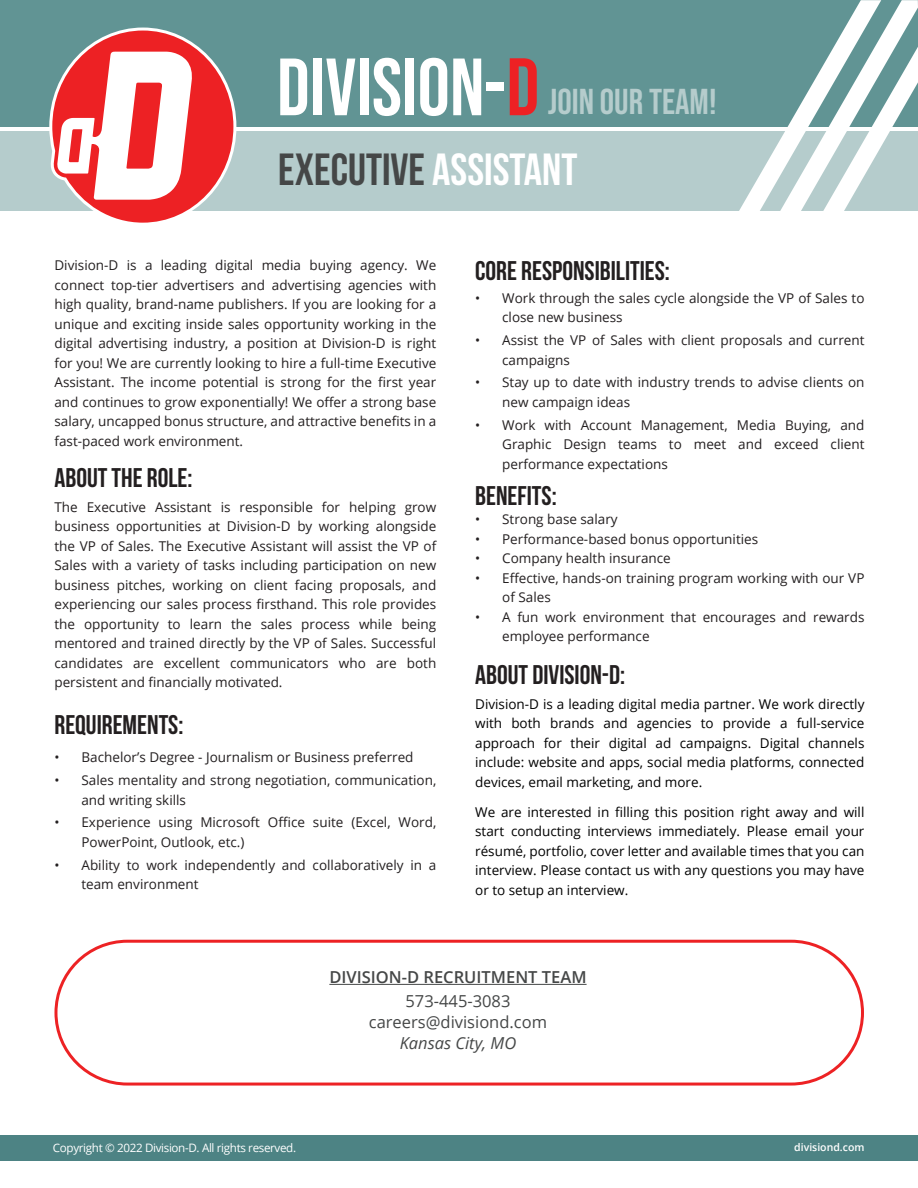
<style>
.page{position:relative;width:918px;height:1188px;background:#fff}
.page>*{position:absolute;margin:0;border:0;box-sizing:border-box;transform-origin:0 0}
.t1{font:81px "Bebas Neue";color:#fff}
.Case_study-_Header{font:45px "Bebas Neue";color:#454747}
.t2{font:36px "Bebas Neue";color:#b5cccc}
.Bebas_Heading{font:27px "Bebas Neue";color:#231f20}
.Body{font:27px "Bebas Neue";color:#231f20}
.Body-2{font:600 16.5px/24px "Open Sans";color:#454747;text-align:center}
.Body-3{font:16.5px/21px "Open Sans";color:#454747;text-align:center}
.Body-4{font:13.5px/19.5px "Open Sans";color:#231f20}
.Body-5{font:13.5px/19.5px "Open Sans";color:#000;text-align:justify}
.Body-6{font:11.7px "Open Sans";letter-spacing:-.03em;color:#fff}
.Body-7{font:600 10.5px "Open Sans";color:#fff}
.s1{font-size:81.3px;color:#ed2124}
.s2{color:#fff}
.s3{font-weight:400}
.s4{font-style:italic}
</style>
<div class="page">
<div style="left:0;top:131px;width:918px;height:80px;background:#b5cccc"></div>
<div style="left:0;top:0;width:918px;height:127px;background:#619494"></div>
<svg style="left:739px;top:0;width:179px;height:211px"></svg>
<svg style="left:49px;top:28px;width:187px;height:195px"></svg>
<div style="left:54px;top:940px;width:810px;height:146px;border:3px solid #ed2224;border-radius:71px"></div>
<div style="left:0;top:1136px;width:918px;height:25px;background:#4d8384"></div>
<hr style="left:329px;top:984px;width:258px;height:1px;background:#454747">
<h1 class="t1" style="left:277px;top:41px;width:264px">DIVISION-<span class="s1">D</span></h1>
<h3 class="t2" style="left:548px;top:81px;width:170px">JOIN OUR TEAM!</h3>
<p class="Case_study-_Header" style="left:278px;top:145px;width:301px">EXECUTIVE <span class="s2">ASSISTANT</span></p>
<p class="Body-4" style="left:54px;top:255px;width:383px;text-align:justify">Division-D is a leading digital media buying agency. We connect top-tier advertisers and advertising agencies with high quality, brand-name publishers. If you are looking for a unique and exciting inside sales opportunity working in the digital advertising industry, a position at Division-D is right for you! We are currently looking to hire a full-time Executive Assistant. The income potential is strong for the first year and continues to grow exponentially! We offer a strong base salary, uncapped bonus structure, and attractive benefits in a fast-paced work environment.</p>
<p class="Bebas_Heading" style="left:54px;top:463px;width:140px">ABOUT THE ROLE:</p>
<p class="Body-4" style="left:54px;top:497px;width:383px;text-align:justify">The Executive Assistant is responsible for helping grow business opportunities at Division-D by working alongside the VP of Sales. The Executive Assistant will assist the VP of Sales with a variety of tasks including participation on new business pitches, working on client facing proposals, and experiencing our sales process firsthand. This role provides the opportunity to learn the sales process while being mentored and trained directly by the VP of Sales. Successful candidates are excellent communicators who are both persistent and financially motivated.</p>
<p class="Body" style="left:54px;top:710px;width:130px">REQUIREMENTS:</p>
<p class="Body-4" style="left:54px;top:747px;width:361px">• Bachelor’s Degree - Journalism or Business preferred</p>
<p class="Body-4" style="left:81px;top:770px;width:356px;text-indent:-27px">• Sales mentality and strong negotiation, communication, and writing skills</p>
<p class="Body-4" style="left:81px;top:812px;width:356px;text-indent:-27px">• Experience using Microsoft Office suite (Excel, Word,<br>PowerPoint, Outlook, etc.)</p>
<p class="Body-4" style="left:81px;top:855px;width:356px;text-indent:-27px">• Ability to work independently and collaboratively in a team environment</p>
<p class="Bebas_Heading" style="left:475px;top:256px;width:196px">CORE RESPONSIBILITIES:</p>
<p class="Body-4" style="left:502px;top:288px;width:364px;text-indent:-27px">• Work through the sales cycle alongside the VP of Sales to close new business</p>
<p class="Body-4" style="left:502px;top:330px;width:364px;text-indent:-27px">• Assist the VP of Sales with client proposals and current campaigns</p>
<p class="Body-4" style="left:502px;top:372px;width:364px;text-indent:-27px">• Stay up to date with industry trends to advise clients on new campaign ideas</p>
<p class="Body-4" style="left:502px;top:415px;width:364px;text-align:justify;text-indent:-27px">• Work with Account Management, Media Buying, and Graphic Design teams to meet and exceed client performance expectations</p>
<p class="Bebas_Heading" style="left:475px;top:480px;width:83px">BENEFITS:</p>
<p class="Body-4" style="left:475px;top:509px;width:144px">• Strong base salary</p>
<p class="Body-4" style="left:475px;top:529px;width:285px">• Performance-based bonus opportunities</p>
<p class="Body-4" style="left:475px;top:548px;width:197px">• Company health insurance</p>
<p class="Body-4" style="left:502px;top:568px;width:364px;text-indent:-27px">• Effective, hands-on training program working with our VP of Sales</p>
<p class="Body-4" style="left:502px;top:607px;width:364px;text-indent:-27px">• A fun work environment that encourages and rewards employee performance</p>
<p class="Bebas_Heading" style="left:475px;top:660px;width:152px">ABOUT DIVISION-D:</p>
<p class="Body-5" style="left:475px;top:694px;width:391px">Division-D is a leading digital media partner. We work directly with both brands and agencies to provide a full-service approach for their digital ad campaigns. Digital channels include: website and apps, social media platforms, connected devices, email marketing, and more.</p>
<p class="Body-5" style="left:475px;top:802px;width:391px">We are interested in filling this position right away and will start conducting interviews immediately. Please email your résumé, portfolio, cover letter and available times that you can interview. Please contact us with any questions you may have or to setup an interview.</p>
<p class="Body-2" style="left:329px;top:965px;width:259px">DIVISION-D RECRUITMENT TEAM<br><span class="s3">573-445-3083</span></p>
<p class="Body-3" style="left:369px;top:1011px;width:180px">careers@divisiond.com<br><span class="s4">Kansas City, MO</span></p>
<p class="Body-6" style="left:53px;top:1140px;width:245px">Copyright © 2022 Division-D. All rights reserved.</p>
<p class="Body-7" style="left:794px;top:1140px;width:72px">divisiond.com</p>
</div>
